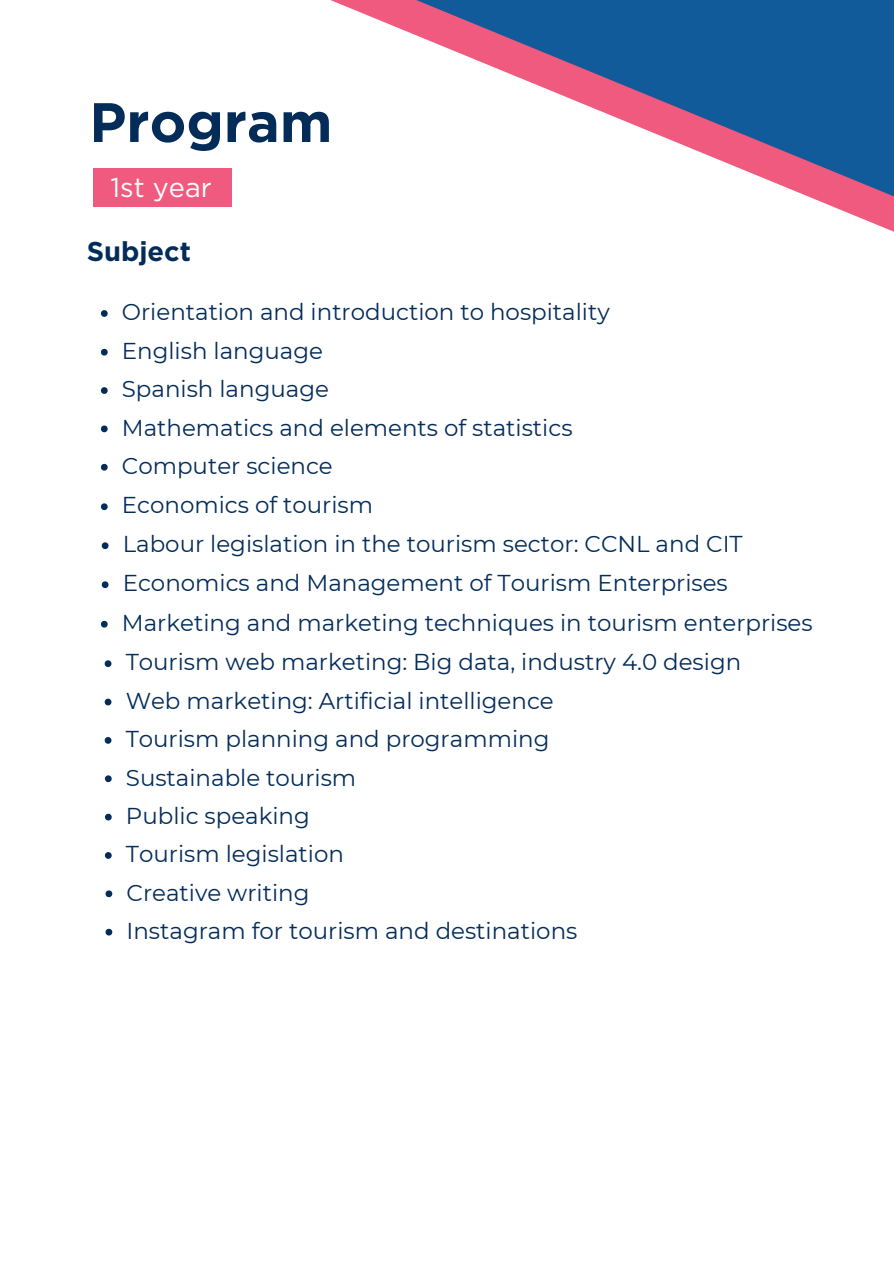
<style>
.page{position:relative;width:894px;height:1264px;background:#fff}
.page>*{position:absolute;margin:0;border:0;box-sizing:border-box;transform-origin:0 0}
.t1{font:700 55.35px "Gotham";color:#042c59}
.t2{font:27.15px "Gotham";color:#fff}
.t3{font:700 27.15px "Gotham";color:#042c59}
.t4{font:22.95px "Montserrat";color:#042c59}
</style>
<div class="page">
<svg style="left:231px;top:0;width:662px;height:232px"></svg>
<svg style="left:592px;top:0;width:301px;height:187px;background:#5471a3"></svg>
<div style="left:93px;top:168px;width:138px;height:39px;background:#f05a7e"></div>
<svg style="left:101px;top:310px;width:7px;height:7px"></svg>
<svg style="left:101px;top:349px;width:7px;height:6px"></svg>
<svg style="left:101px;top:387px;width:7px;height:7px"></svg>
<svg style="left:101px;top:425px;width:7px;height:7px"></svg>
<svg style="left:101px;top:464px;width:7px;height:6px"></svg>
<svg style="left:101px;top:503px;width:7px;height:7px"></svg>
<svg style="left:102px;top:542px;width:6px;height:7px"></svg>
<svg style="left:102px;top:581px;width:6px;height:7px"></svg>
<svg style="left:101px;top:621px;width:7px;height:6px"></svg>
<svg style="left:105px;top:660px;width:6px;height:7px"></svg>
<svg style="left:105px;top:698px;width:6px;height:7px"></svg>
<svg style="left:105px;top:737px;width:6px;height:6px"></svg>
<svg style="left:105px;top:775px;width:7px;height:7px"></svg>
<svg style="left:105px;top:813px;width:7px;height:7px"></svg>
<svg style="left:105px;top:852px;width:7px;height:6px"></svg>
<svg style="left:105px;top:890px;width:7px;height:7px"></svg>
<svg style="left:105px;top:928px;width:7px;height:7px"></svg>
<h1 class="t1" style="left:89px;top:89px;width:244px">Program</h1>
<p class="t2" style="left:110px;top:171px;width:103px">1st year</p>
<h3 class="t3" style="left:87px;top:235px;width:106px">Subject</h3>
<h2 class="t4" style="left:122px;top:298px;width:489px">Orientation and introduction to hospitality</h2>
<p class="t4" style="left:122px;top:337px;width:202px">English language</p>
<p class="t4" style="left:122px;top:375px;width:208px">Spanish language</p>
<p class="t4" style="left:122px;top:413px;width:452px">Mathematics and elements of statistics</p>
<p class="t4" style="left:122px;top:452px;width:212px">Computer science</p>
<p class="t4" style="left:122px;top:491px;width:253px">Economics of tourism</p>
<p class="t4" style="left:123px;top:530px;width:621px">Labour legislation in the tourism sector: CCNL and CIT</p>
<p class="t4" style="left:123px;top:569px;width:606px">Economics and Management of Tourism Enterprises</p>
<p class="t4" style="left:122px;top:608px;width:692px">Marketing and marketing techniques in tourism enterprises</p>
<p class="t4" style="left:126px;top:648px;width:617px">Tourism web marketing: Big data, industry 4.0 design</p>
<p class="t4" style="left:126px;top:686px;width:429px">Web marketing: Artificial intelligence</p>
<p class="t4" style="left:126px;top:725px;width:425px">Tourism planning and programming</p>
<p class="t4" style="left:126px;top:763px;width:232px">Sustainable tourism</p>
<p class="t4" style="left:126px;top:801px;width:185px">Public speaking</p>
<p class="t4" style="left:126px;top:840px;width:219px">Tourism legislation</p>
<p class="t4" style="left:126px;top:878px;width:184px">Creative writing</p>
<p class="t4" style="left:126px;top:916px;width:452px">Instagram for tourism and destinations</p>
</div>
